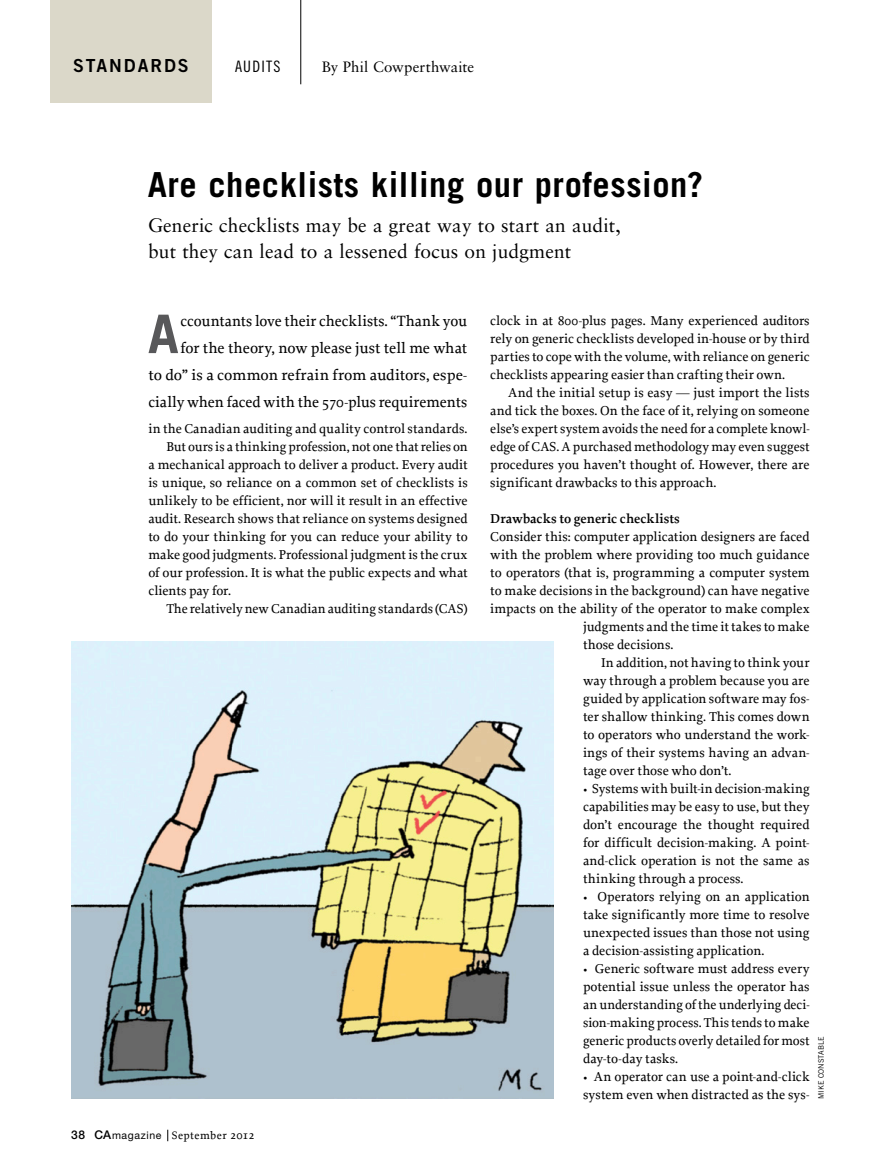
<style>
.page{position:relative;width:878px;height:1175px;background:#fff}
.page>*{position:absolute;margin:0;border:0;box-sizing:border-box;transform-origin:0 0}
.t1{font:700 53.25px "Trade Gothic";color:#58585a;scale:1.05 1}
.t2{font:700 34.5px "Trade Gothic";letter-spacing:.015em;color:#000}
.t3{font:19.5px/25.5px "Sabon LT Std";letter-spacing:.01em;color:#000}
.t4{font:18px "Trade Gothic Bold Two";letter-spacing:.11em;color:#000}
.t5{font:15.75px "Trade Gothic Cond Eighteen";letter-spacing:.075em;color:#000}
.t6{font:500 15.6px/26.8px "Proforma";color:#000;text-align:right}
.t7{font:15px "Sabon LT Std";letter-spacing:.01em;color:#000}
.t8{font:500 13.5px/18px "Proforma";color:#000;text-align:justify}
.t9{font:600 13.5px "Proforma";color:#000}
.t10{font:500 11.25px "Proforma";letter-spacing:.035em;color:#000}
.t11{font:7.5px "Trade Gothic";color:#000}
.s1{font-family:"Helvetica Neue LT Std";font-size:12px}
.s2{font-family:"Helvetica Neue LT Std";font-weight:400;font-size:10.5px}
.s3{font-size:12.45px}
</style>
<div class="page">
<svg style="left:167px;top:1129px;width:1px;height:12px"></svg>
<img style="left:71px;top:642px;width:482px;height:456px">
<div style="left:50px;top:0;width:162px;height:102px;background:#dbd8c9"></div>
<hr style="left:300px;top:0;width:1px;height:84px;background:#000">
<p class="t4" style="left:73px;top:54px;width:117px">STANDARDS</p>
<p class="t5" style="left:235px;top:57px;width:47px">AUDITS</p>
<p class="t7" style="left:322px;top:58px;width:154px">By Phil Cowperthwaite</p>
<p class="t2" style="left:148px;top:163px;width:557px">Are checklists killing our profession?</p>
<p class="t3" style="left:148px;top:212px;width:474px">Generic checklists may be a great way to start an audit, but they can lead to a lessened focus on judgment</p>
<p class="t1" style="left:148px;top:301px;width:31px">A</p>
<p class="t6" style="left:148px;top:307px;width:320px">ccountants love their checklists. “Thank you<br>for the theory, now please just tell me what<br>to do” is a common refrain from auditors, espe&shy;cially when faced with the 570-plus requirements</p>
<p class="t8" style="left:148px;top:419px;width:321px">in the Canadian auditing and quality control standards.</p>
<p class="t8" style="left:166px;top:437px;width:303px">But ours is a thinking profession, not one that relies on</p>
<p class="t8" style="left:148px;top:455px;width:321px">a mechanical approach to deliver a product. Every audit</p>
<p class="t8" style="left:148px;top:473px;width:321px">is unique, so reliance on a common set of checklists is</p>
<p class="t8" style="left:148px;top:491px;width:321px">unlikely to be efficient, nor will it result in an effective</p>
<p class="t8" style="left:148px;top:509px;width:321px">audit. Research shows that reliance on systems designed</p>
<p class="t8" style="left:148px;top:527px;width:321px">to do your thinking for you can reduce your ability to</p>
<p class="t8" style="left:148px;top:545px;width:321px">make good judgments. Professional judgment is the crux</p>
<p class="t8" style="left:148px;top:563px;width:321px">of our profession. It is what the public expects and what</p>
<p class="t8" style="left:148px;top:581px;width:84px">clients pay for.</p>
<p class="t8" style="left:166px;top:599px;width:303px">The relatively new Canadian auditing standards (CAS)</p>
<p class="t10" style="left:71px;top:1128px;width:185px"><span class="s1">38 CA</span><span class="s2">magazine</span> September <span class="s3">2012</span></p>
<p class="t8" style="left:490px;top:311px;width:321px">clock in at 800-plus pages. Many experienced auditors</p>
<p class="t8" style="left:490px;top:329px;width:321px">rely on generic checklists developed in-house or by third</p>
<p class="t8" style="left:490px;top:347px;width:321px">parties to cope with the volume, with reliance on generic</p>
<p class="t8" style="left:490px;top:365px;width:296px">checklists appearing easier than crafting their own.</p>
<p class="t8" style="left:508px;top:383px;width:303px">And the initial setup is easy — just import the lists</p>
<p class="t8" style="left:490px;top:401px;width:321px">and tick the boxes. On the face of it, relying on someone</p>
<p class="t8" style="left:490px;top:419px;width:321px">else’s expert system avoids the need for a complete knowl-</p>
<p class="t8" style="left:490px;top:437px;width:321px">edge of CAS. A purchased methodology may even suggest</p>
<p class="t8" style="left:490px;top:455px;width:321px">procedures you haven’t thought of. However, there are</p>
<p class="t8" style="left:490px;top:473px;width:228px">significant drawbacks to this approach.</p>
<p class="t9" style="left:490px;top:510px;width:191px">Drawbacks to generic checklists</p>
<p class="t8" style="left:490px;top:527px;width:321px">Consider this: computer application designers are faced</p>
<p class="t8" style="left:490px;top:545px;width:321px">with the problem where providing too much guidance</p>
<p class="t8" style="left:490px;top:563px;width:321px">to operators (that is, programming a computer system</p>
<p class="t8" style="left:490px;top:581px;width:321px">to make decisions in the background) can have negative</p>
<p class="t8" style="left:490px;top:599px;width:321px">impacts on the ability of the operator to make complex</p>
<p class="t8" style="left:583px;top:617px;width:228px">judgments and the time it takes to make</p>
<p class="t8" style="left:583px;top:635px;width:92px">those decisions.</p>
<p class="t8" style="left:601px;top:653px;width:210px">In addition, not having to think your</p>
<p class="t8" style="left:583px;top:671px;width:228px">way through a problem because you are</p>
<p class="t8" style="left:583px;top:689px;width:228px">guided by application software may fos-</p>
<p class="t8" style="left:583px;top:707px;width:228px">ter shallow thinking. This comes down</p>
<p class="t8" style="left:583px;top:725px;width:228px">to operators who understand the work-</p>
<p class="t8" style="left:583px;top:743px;width:228px">ings of their systems having an advan-</p>
<p class="t8" style="left:583px;top:761px;width:150px">tage over those who don’t.</p>
<p class="t8" style="left:583px;top:779px;width:228px">• Systems with built-in decision-making capabilities may be easy to use, but they don’t encourage the thought required for difficult decision-making. A point&shy;and-click operation is not the same as thinking through a process.</p>
<p class="t8" style="left:583px;top:887px;width:228px">• Operators relying on an application take significantly more time to resolve unexpected issues than those not using a decision-assisting application.</p>
<p class="t8" style="left:583px;top:959px;width:228px">• Generic software must address every potential issue unless the operator has an understanding of the underlying deci&shy;sion-making process. This tends to make generic products overly detailed for most day-to-day tasks.</p>
<p class="t8" style="left:583px;top:1067px;width:228px">• An operator can use a point-and-click system even when distracted as the sys-</p>
<p class="t11" style="left:816px;top:1098px;width:64px;rotate:-90deg">mike constable</p>
</div>
